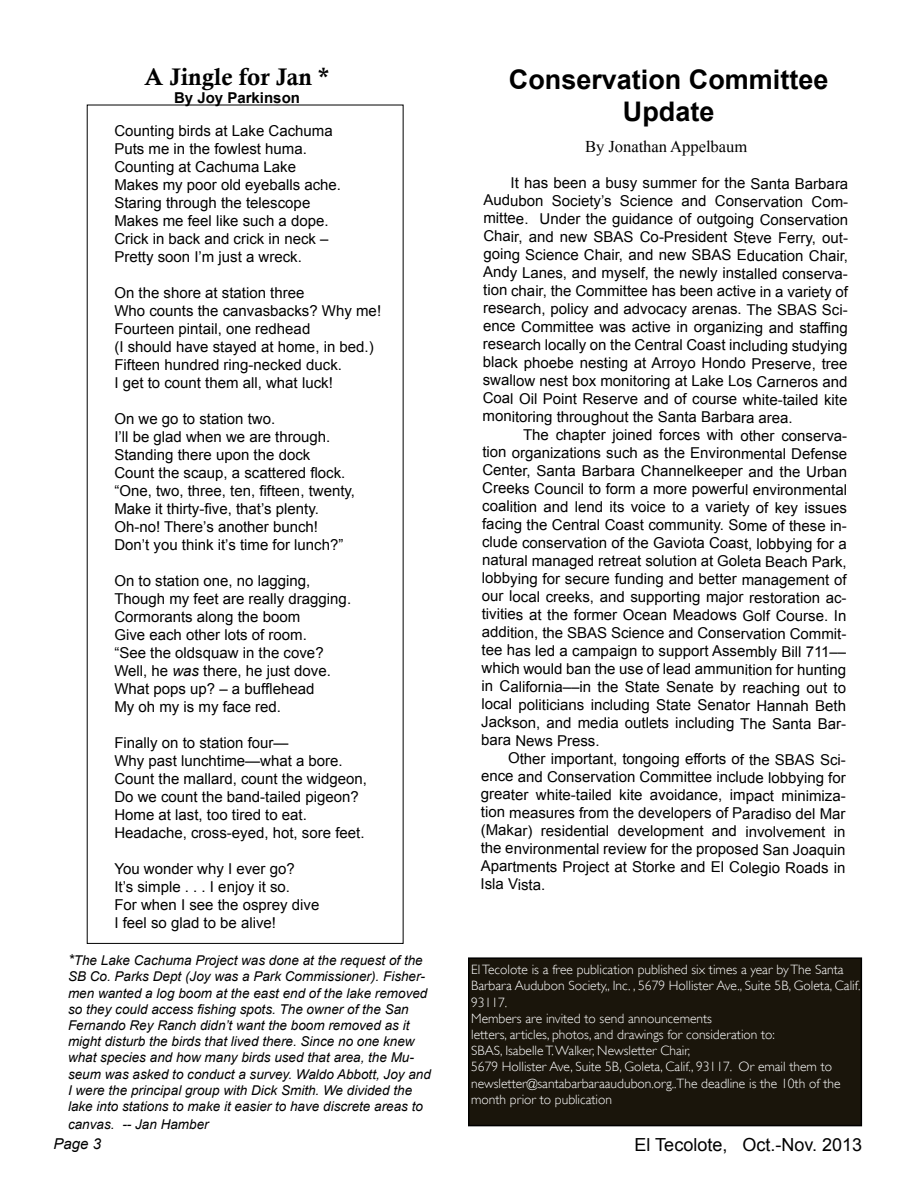
<style>
.page{position:relative;width:918px;height:1188px;background:#fff}
.page>*{position:absolute;margin:0;border:0;box-sizing:border-box;transform-origin:0 0}
.t1{font:700 27px/32.4px "Arial";color:#000;text-align:center}
.t2{font:24px "Calis MT Bol";color:#000}
.t3{font:18px "Arial";color:#000}
.t4{font:16.5px "Times New Roman";color:#000}
.t5{font:15px/18px "Arial";color:#000}
.t6{font:700 15px "Arial";color:#000}
.t7{font:italic 15px "Arial";color:#000}
.t8{font:italic 13.5px/16.2px "Arial";color:#000}
.t9{font:300 13.5px/16.2px "Gill Sans";color:#fff}
.s1{font-style:italic}
.s2{font-size:15px}
</style>
<div class="page">
<div style="left:469px;top:958px;width:392px;height:168px;background:#1a150b"></div>
<div style="left:468px;top:957px;width:394px;height:169px;border:2px solid #000"></div>
<h2 class="t2" style="left:145px;top:63px;width:186px">A Jingle for Jan *</h2>
<p class="t6" style="left:174px;top:88px;width:127px">By Joy Parkinson</p>
<p class="t5" style="left:114px;top:122px;width:228px">Counting birds at Lake Cachuma<br>Puts me in the fowlest huma.<br>Counting at Cachuma Lake<br>Makes my poor old eyeballs ache.<br>Staring through the telescope<br>Makes me feel like such a dope.<br>Crick in back and crick in neck –<br>Pretty soon I’m just a wreck.</p>
<p class="t5" style="left:114px;top:284px;width:268px">On the shore at station three<br>Who counts the canvasbacks? Why me!<br>Fourteen pintail, one redhead<br>(I should have stayed at home, in bed.)<br>Fifteen hundred ring-necked duck.<br>I get to count them all, what luck!</p>
<p class="t5" style="left:114px;top:410px;width:242px">On we go to station two.<br>I’ll be glad when we are through.<br>Standing there upon the dock<br>Count the scaup, a scattered flock. “One, two, three, ten, fifteen, twenty,<br>Make it thirty-five, that’s plenty.<br>Oh-no! There’s another bunch!<br>Don’t you think it’s time for lunch?”</p>
<p class="t5" style="left:114px;top:572px;width:238px">On to station one, no lagging,<br>Though my feet are really dragging.<br>Cormorants along the boom<br>Give each other lots of room.<br>“See the oldsquaw in the cove?<br>Well, he <span class="s1">was</span> there, he just dove.<br>What pops up? – a bufflehead<br>My oh my is my face red.</p>
<p class="t5" style="left:114px;top:734px;width:254px">Finally on to station four—<br>Why past lunchtime—what a bore.<br>Count the mallard, count the widgeon, Do we count the band-tailed pigeon?<br>Home at last, too tired to eat.<br>Headache, cross-eyed, hot, sore feet.</p>
<p class="t5" style="left:114px;top:860px;width:207px">You wonder why I ever go?<br>It’s simple . . . I enjoy it so.<br>For when I see the osprey dive<br>I feel so glad to be alive!</p>
<p class="t8" style="left:68px;top:953px;width:364px"><span class="s2">*</span>The Lake Cachuma Project was done at the request of the SB Co. Parks Dept (Joy was a Park Commissioner). Fisher&shy;men wanted a log boom at the east end of the lake removed so they could access fishing spots. The owner of the San Fernando Rey Ranch didn’t want the boom removed as it might disturb the birds that lived there. Since no one knew what species and how many birds used that area, the Mu&shy;seum was asked to conduct a survey. Waldo Abbott, Joy and I were the principal group with Dick Smith. We divided the lake into stations to make it easier to have discrete areas to</p>
<p class="t8" style="left:68px;top:1116px;width:142px">canvas. -- Jan Hamber</p>
<p class="t7" style="left:54px;top:1134px;width:49px">Page 3</p>
<h1 class="t1" style="left:509px;top:64px;width:321px">Conservation Committee<br>Update</h1>
<p class="t4" style="left:585px;top:136px;width:164px">By Jonathan Appelbaum</p>
<p class="t5" style="left:483px;top:174px;width:367px;text-align:justify;text-indent:28px">It has been a busy summer for the Santa Barbara Audubon Society’s Science and Conservation Com&shy;mittee. Under the guidance of outgoing Conservation Chair, and new SBAS Co-President Steve Ferry, out&shy;going Science Chair, and new SBAS Education Chair, Andy Lanes, and myself, the newly installed conserva&shy;tion chair, the Committee has been active in a variety of research, policy and advocacy arenas. The SBAS Sci&shy;ence Committee was active in organizing and staffing research locally on the Central Coast including studying black phoebe nesting at Arroyo Hondo Preserve, tree swallow nest box monitoring at Lake Los Carneros and Coal Oil Point Reserve and of course white-tailed kite monitoring throughout the Santa Barbara area.</p>
<p class="t5" style="left:481px;top:426px;width:368px;text-align:justify;text-indent:42px">The chapter joined forces with other conserva&shy;tion organizations such as the Environmental Defense Center, Santa Barbara Channelkeeper and the Urban Creeks Council to form a more powerful environmental coalition and lend its voice to a variety of key issues facing the Central Coast community. Some of these in&shy;clude conservation of the Gaviota Coast, lobbying for a natural managed retreat solution at Goleta Beach Park, lobbying for secure funding and better management of our local creeks, and supporting major restoration ac&shy;tivities at the former Ocean Meadows Golf Course. In addition, the SBAS Science and Conservation Commit&shy;tee has led a campaign to support Assembly Bill 711–– which would ban the use of lead ammunition for hunting in California––in the State Senate by reaching out to local politicians including State Senator Hannah Beth Jackson, and media outlets including The Santa Bar&shy;bara News Press.</p>
<p class="t5" style="left:481px;top:750px;width:367px;text-align:justify;text-indent:28px">Other important, tongoing efforts of the SBAS Sci&shy;ence and Conservation Committee include lobbying for greater white-tailed kite avoidance, impact minimiza&shy;tion measures from the developers of Paradiso del Mar (Makar) residential development and involvement in the environmental review for the proposed San Joaquin Apartments Project at Storke and El Colegio Roads in Isla Vista.</p>
<p class="t9" style="left:471px;top:962px;width:391px">El Tecolote is a free publication published six times a year by The Santa Barbara Audubon Society,, Inc. , 5679 Hollister Ave., Suite 5B, Goleta, Calif.<br>93117.<br>Members are invited to send announcements<br>letters, articles, photos, and drawings for consideration to:<br>SBAS, Isabelle T. Walker, Newsletter Chair,<br>5679 Hollister Ave, Suite 5B, Goleta, Calif., 93117. Or email them to newsletter@santabarbaraaudubon.org..The deadline is the 10th of the month prior to publication</p>
<p class="t3" style="left:635px;top:1133px;width:229px">El Tecolote, Oct.-Nov. 2013</p>
</div>
